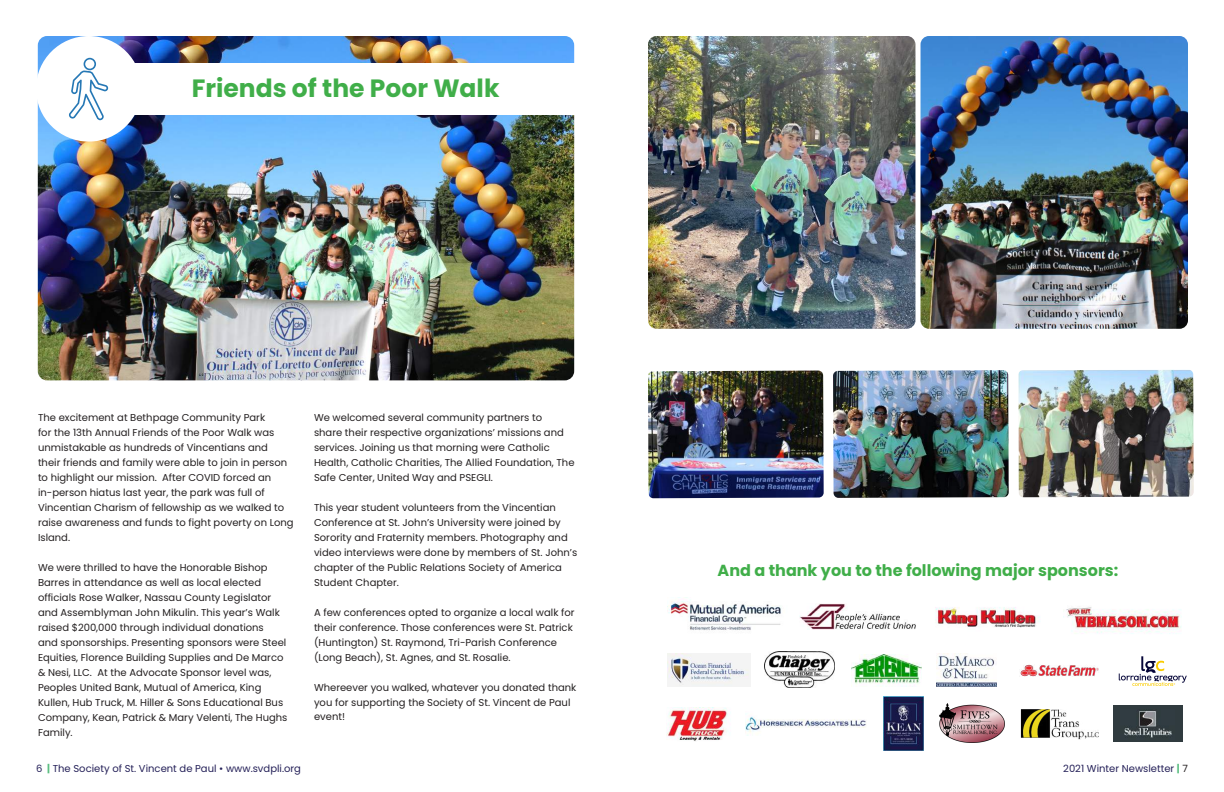
<style>
.page{position:relative;width:1224px;height:792px;background:#fff}
.page>*{position:absolute;margin:0;border:0;box-sizing:border-box;transform-origin:0 0}
.t1{font:700 25px "Poppins";color:#40ae49}
.t2{font:700 16px "Poppins";color:#40ae49}
.t3{font:10px/15px "Poppins";color:#231f20}
.t4{font:10px "Poppins";color:#242058}
.s1{font-weight:700;color:#5cbe82}
.s2{color:#231f20}
</style>
<div class="page">
<img style="left:38px;top:36px;width:536px;height:344px">
<img style="left:648px;top:371px;width:176px;height:127px">
<img style="left:833px;top:370px;width:176px;height:128px">
<img style="left:1018px;top:370px;width:176px;height:127px">
<img style="left:648px;top:36px;width:267px;height:293px">
<img style="left:921px;top:36px;width:267px;height:293px">
<img style="left:668px;top:597px;width:113px;height:33px">
<img style="left:937px;top:653px;width:59px;height:33px">
<img style="left:800px;top:603px;width:116px;height:27px">
<img style="left:765px;top:652px;width:70px;height:36px">
<img style="left:884px;top:697px;width:40px;height:53px">
<img style="left:745px;top:716px;width:121px;height:20px">
<img style="left:1066px;top:607px;width:116px;height:27px">
<div style="left:1114px;top:706px;width:69px;height:36px;background:#303b3f"></div>
<img style="left:1124px;top:711px;width:48px;height:27px">
<img style="left:935px;top:607px;width:105px;height:21px">
<img style="left:851px;top:654px;width:70px;height:32px">
<img style="left:1020px;top:709px;width:79px;height:31px">
<img style="left:1020px;top:664px;width:79px;height:13px">
<img style="left:668px;top:653px;width:82px;height:33px">
<img style="left:939px;top:704px;width:65px;height:38px">
<div style="left:116px;top:64px;width:472px;height:51px;background:#fff"></div>
<img style="left:666px;top:707px;width:62px;height:34px">
<svg style="left:1119px;top:656px;width:68px;height:30px"></svg>
<div style="left:36px;top:36px;width:106px;height:106px;background:#fff;border-radius:50%"></div>
<svg style="left:69px;top:58px;width:39px;height:62px"></svg>
<h1 class="t1" style="left:192px;top:74px;width:309px">Friends of the Poor Walk</h1>
<p class="t3" style="left:38px;top:410px;width:257px">The excitement at Bethpage Community Park<br>for the 13th Annual Friends of the Poor Walk was unmistakable as hundreds of Vincentians and<br>their friends and family were able to join in person to highlight our mission. After COVID forced an in-person hiatus last year, the park was full of Vincentian Charism of fellowship as we walked to raise awareness and funds to fight poverty on Long Island.</p>
<p class="t3" style="left:38px;top:560px;width:251px">We were thrilled to have the Honorable Bishop Barres in attendance as well as local elected officials Rose Walker, Nassau County Legislator and Assemblyman John Mikulin. This year’s Walk raised $200,000 through individual donations<br>and sponsorships. Presenting sponsors were Steel Equities, Florence Building Supplies and De Marco &amp; Nesi, LLC. At the Advocate Sponsor level was, Peoples United Bank, Mutual of America, King Kullen, Hub Truck, M. Hiller &amp; Sons Educational Bus Company, Kean, Patrick &amp; Mary Velenti, The Hughs Family.</p>
<p class="t3" style="left:314px;top:410px;width:262px">We welcomed several community partners to<br>share their respective organizations’ missions and services. Joining us that morning were Catholic Health, Catholic Charities, The Allied Foundation, The Safe Center, United Way and PSEGLI.</p>
<p class="t3" style="left:314px;top:500px;width:265px">This year student volunteers from the Vincentian Conference at St. John’s University were joined by Sorority and Fraternity members. Photography and video interviews were done by members of St. John’s chapter of the Public Relations Society of America Student Chapter.</p>
<p class="t3" style="left:314px;top:605px;width:262px">A few conferences opted to organize a local walk for their conference. Those conferences were St. Patrick (Huntington) St. Raymond, Tri-Parish Conference (Long Beach), St. Agnes, and St. Rosalie.</p>
<p class="t3" style="left:314px;top:680px;width:264px">Whereever you walked, whatever you donated thank you for supporting the Society of St. Vincent de Paul</p>
<p class="t3" style="left:314px;top:709px;width:33px">event!</p>
<h2 class="t2" style="left:718px;top:561px;width:402px">And a thank you to the following major sponsors:</h2>
<p class="t4" style="left:36px;top:762px;width:267px">6 <span class="s1">|</span> The Society of St. Vincent de Paul • www.svdpli.org</p>
<p class="t4" style="left:1063px;top:762px;width:126px">2021 Winter Newsletter <span class="s1">|</span> <span class="s2">7</span></p>
</div>
